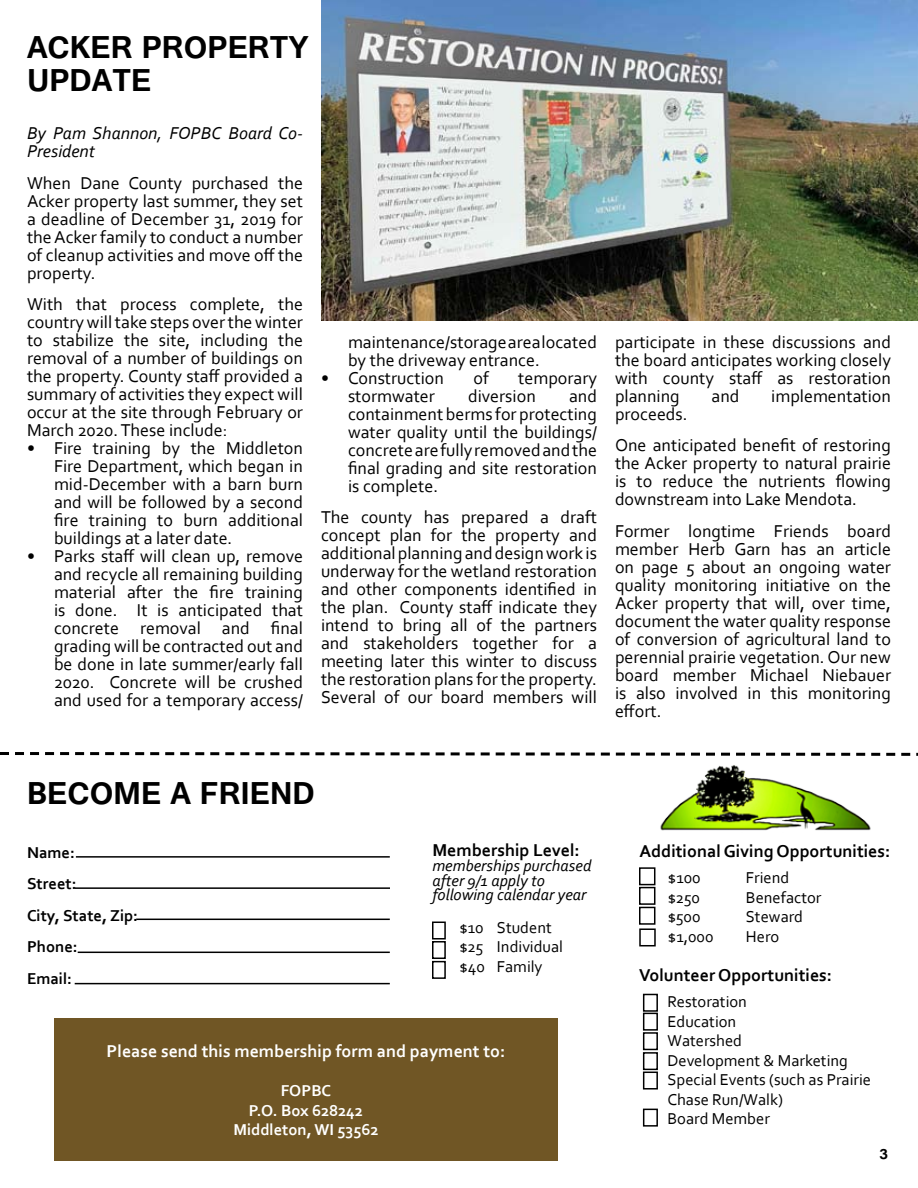
<style>
.page{position:relative;width:918px;height:1188px;background:#fff}
.page>*{position:absolute;margin:0;border:0;box-sizing:border-box;transform-origin:0 0}
.t1{font:700 39px/33px "Tunga";color:#000}
.t2{font:18px/18px "Corbel";color:#000;text-align:justify}
.t3{font:700 18px "Corbel";color:#000}
.t4{font:700 18px "Corbel";color:#fff}
.t5{font:italic 18px/18px "Corbel";color:#000}
.t6{font:16.5px/19.5px "Corbel";color:#000}
.t7{font:italic 16.5px/15px "Corbel";color:#000}
.t8{font:700 16.5px/31.5px "Corbel";color:#000}
.t9{font:700 16.5px/19.5px "Corbel";color:#fff;text-align:center}
</style>
<div class="page">
<hr style="left:76px;top:856px;width:314px;height:2px;background:#000">
<hr style="left:75px;top:887px;width:315px;height:2px;background:#000">
<hr style="left:136px;top:919px;width:254px;height:1px;background:#000">
<hr style="left:78px;top:952px;width:312px;height:1px;background:#000">
<hr style="left:75px;top:983px;width:315px;height:1px;background:#000">
<div style="left:54px;top:1018px;width:504px;height:143px;background:#705625"></div>
<div style="left:432px;top:922px;width:14px;height:18px;border:2px solid #000"></div>
<div style="left:432px;top:941px;width:14px;height:18px;border:2px solid #000"></div>
<div style="left:432px;top:961px;width:14px;height:18px;border:2px solid #000"></div>
<div style="left:643px;top:1052px;width:15px;height:18px;border:2px solid #000"></div>
<div style="left:643px;top:1072px;width:15px;height:18px;border:2px solid #000"></div>
<div style="left:643px;top:994px;width:15px;height:18px;border:2px solid #000"></div>
<div style="left:643px;top:1013px;width:15px;height:18px;border:2px solid #000"></div>
<div style="left:643px;top:1032px;width:15px;height:18px;border:2px solid #000"></div>
<div style="left:643px;top:1109px;width:15px;height:18px;border:2px solid #000"></div>
<div style="left:639px;top:867px;width:16px;height:18px;border:2px solid #000"></div>
<div style="left:639px;top:887px;width:16px;height:18px;border:2px solid #000"></div>
<div style="left:639px;top:907px;width:16px;height:18px;border:2px solid #000"></div>
<div style="left:639px;top:928px;width:17px;height:18px;border:2px solid #000"></div>
<svg style="left:0;top:752px;width:918px;height:4px"></svg>
<img style="left:660px;top:765px;width:211px;height:66px">
<img style="left:321px;top:0;width:597px;height:321px">
<h1 class="t1" style="left:27px;top:28px;width:283px">Acker Property<br>Update</h1>
<p class="t5" style="left:27px;top:124px;width:277px">By Pam Shannon, FOPBC Board Co-<br>President</p>
<p class="t2" style="left:27px;top:173px;width:278px">When Dane County purchased the Acker property last summer, they set a deadline of December 31, 2019 for the Acker family to conduct a number of cleanup activities and move off the property.</p>
<p class="t2" style="left:27px;top:295px;width:278px">With that process complete, the country will take steps over the winter to stabilize the site, including the removal of a number of buildings on the property. County staff provided a summary of activities they expect will occur at the site through February or March 2020. These include:</p>
<p class="t2" style="left:54px;top:439px;width:251px;text-align:left">Fire training by the Middleton<br>Fire Department, which began in mid-December with a barn burn and will be followed by a second fire training to burn additional buildings at a later date.<br>Parks staff will clean up, remove and recycle all remaining building material after the fire training is done. It is anticipated that concrete removal and final grading will be contracted out and be done in late summer/early fall<br>2020. Concrete will be crushed and used for a temporary access/</p>
<p class="t2" style="left:27px;top:439px;width:9px">•</p>
<p class="t2" style="left:27px;top:547px;width:9px">•</p>
<p class="t2" style="left:348px;top:332px;width:250px;text-align:left">maintenance/storage area located by the driveway entrance.<br>Construction</p>
<p class="t2" style="left:473px;top:368px;width:17px">of</p>
<p class="t2" style="left:518px;top:368px;width:80px">temporary</p>
<p class="t2" style="left:321px;top:368px;width:9px">•</p>
<p class="t2" style="left:348px;top:386px;width:251px;text-indent:221px">and containment berms for protecting water quality until the buildings/ concrete are fully removed and the final grading and site restoration is complete.</p>
<p class="t2" style="left:321px;top:508px;width:278px">The county has prepared a draft concept plan for the property and additional planning and design work is underway for the wetland restoration and other components identified in the plan. County staff indicate they intend to bring all of the partners and stakeholders together for a meeting later this winter to discuss the restoration plans for the property.<br>Several of our board members will</p>
<p class="t2" style="left:348px;top:386px;width:88px">stormwater</p>
<p class="t2" style="left:468px;top:386px;width:69px">diversion</p>
<p class="t2" style="left:615px;top:332px;width:278px">participate in these discussions and the board anticipates working closely with county staff as restoration planning</p>
<p class="t2" style="left:712px;top:386px;width:29px">and</p>
<p class="t2" style="left:771px;top:386px;width:121px">implementation</p>
<p class="t2" style="left:615px;top:398px;width:277px;line-height:31.5px">proceeds.<br>One anticipated benefit of restoring</p>
<p class="t2" style="left:615px;top:454px;width:278px">the Acker property to natural prairie is to reduce the nutrients flowing downstream into Lake Mendota.</p>
<p class="t2" style="left:615px;top:521px;width:278px">Former longtime Friends board member Herb Garn has an article on page 5 about an ongoing water quality monitoring initiative on the Acker property that will, over time, document the water quality response of conversion of agricultural land to perennial prairie vegetation. Our new board member Michael Niebauer is also involved in this monitoring effort.</p>
<h1 class="t1" style="left:27px;top:774px;width:22px">BECO</h1>
<h1 class="t1" style="left:114px;top:774px;width:125px">ME A FRIEND</h1>
<p class="t8" style="left:27px;top:836px;width:113px">Name:<br>Street:<br>City, State, Zip:<br>Phone:<br>Email:</p>
<p class="t3" style="left:432px;top:839px;width:149px">Membership Level:</p>
<p class="t7" style="left:432px;top:858px;width:161px">memberships purchased after 9/1 apply to</p>
<p class="t7" style="left:432px;top:887px;width:156px">following calendar year</p>
<p class="t6" style="left:459px;top:917px;width:105px">$10 Student $25 Individual $40 Family</p>
<p class="t4" style="left:107px;top:1040px;width:400px">Please send this membership form and payment to:</p>
<p class="t9" style="left:233px;top:1081px;width:147px">FOPBC<br>P.O. Box 628242<br>Middleton, WI 53562</p>
<p class="t3" style="left:639px;top:840px;width:253px">Additional Giving Opportunities:</p>
<p class="t6" style="left:668px;top:868px;width:34px">$100</p>
<p class="t6" style="left:746px;top:868px;width:45px">Friend</p>
<p class="t6" style="left:668px;top:887px;width:34px">$250</p>
<p class="t6" style="left:746px;top:887px;width:77px">Benefactor</p>
<p class="t6" style="left:668px;top:907px;width:34px">$500</p>
<p class="t6" style="left:746px;top:907px;width:59px">Steward</p>
<p class="t6" style="left:668px;top:926px;width:47px">$1,000</p>
<p class="t6" style="left:746px;top:926px;width:35px">Hero</p>
<p class="t3" style="left:639px;top:964px;width:195px">Volunteer Opportunities:</p>
<p class="t6" style="left:667px;top:992px;width:205px">Restoration<br>Education<br>Watershed<br>Development &amp; Marketing<br>Special Events (such as Prairie<br>Chase Run/Walk)<br>Board Member</p>
</div>
